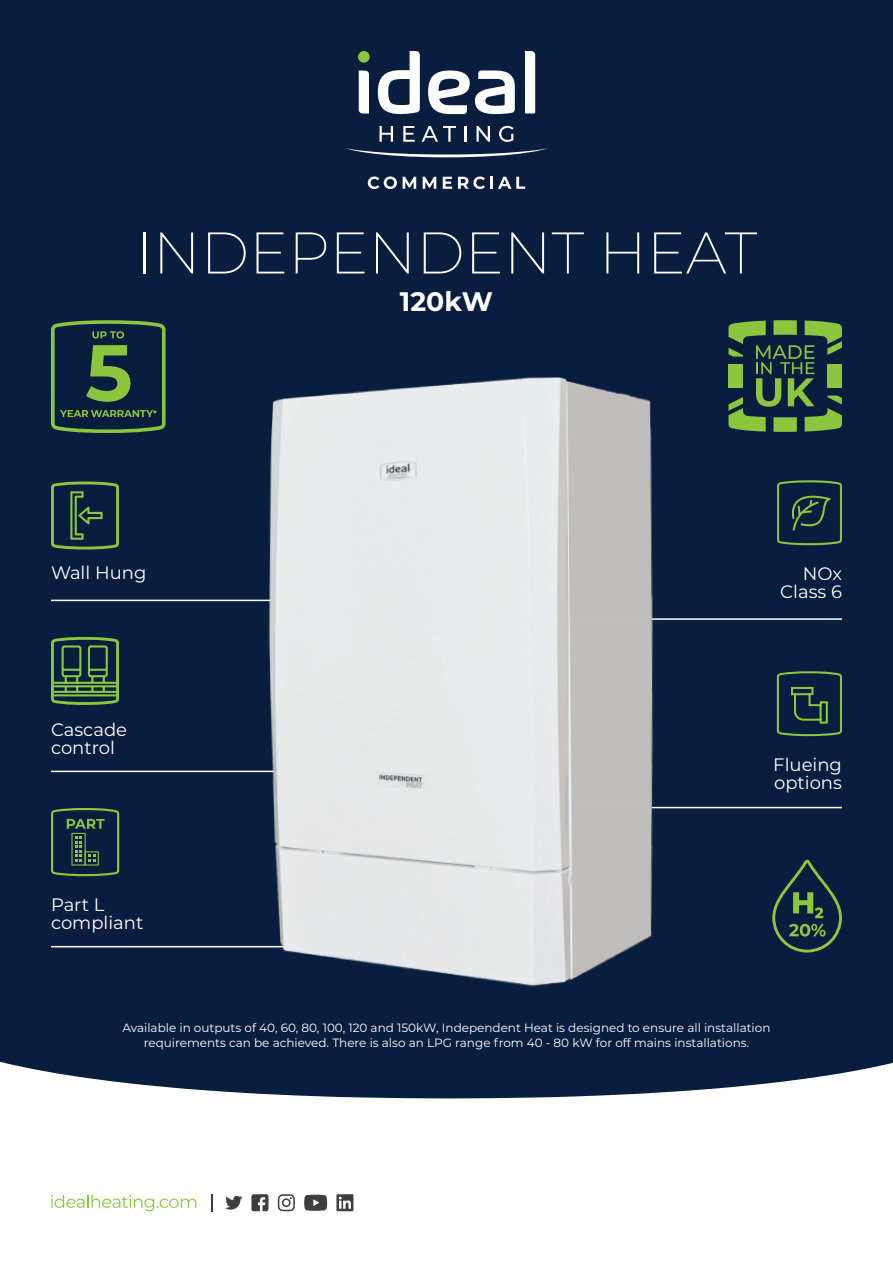
<style>
.page{position:relative;width:893px;height:1263px;background:#fff}
.page>*{position:absolute;margin:0;border:0;box-sizing:border-box;transform-origin:0 0}
.t1{font:200 58.65px "Montserrat";color:#fff}
.t2{font:700 26.85px "Montserrat";color:#fff}
.t3{font:18px/18px "Montserrat";color:#fff}
.t4{font:12px/14.4px "Montserrat";color:#fff;text-align:center}
</style>
<div class="page">
<div style="left:0;top:0;width:893px;height:1098px;background:#091d3e"></div>
<svg style="left:51px;top:1195px;width:145px;height:16px"></svg>
<svg style="left:211px;top:1194px;width:1px;height:17px"></svg>
<svg style="left:251px;top:1194px;width:17px;height:17px"></svg>
<svg style="left:226px;top:1196px;width:16px;height:13px"></svg>
<svg style="left:336px;top:1194px;width:17px;height:17px"></svg>
<svg style="left:278px;top:1194px;width:17px;height:17px"></svg>
<svg style="left:304px;top:1195px;width:23px;height:16px"></svg>
<svg style="left:368px;top:176px;width:29px;height:13px"></svg>
<svg style="left:403px;top:177px;width:13px;height:12px"></svg>
<svg style="left:423px;top:177px;width:13px;height:12px"></svg>
<svg style="left:443px;top:177px;width:9px;height:12px"></svg>
<svg style="left:458px;top:176px;width:67px;height:13px"></svg>
<svg style="left:345px;top:148px;width:203px;height:9px"></svg>
<svg style="left:378px;top:51px;width:42px;height:63px"></svg>
<svg style="left:525px;top:51px;width:10px;height:62px"></svg>
<svg style="left:359px;top:71px;width:10px;height:42px"></svg>
<svg style="left:428px;top:70px;width:87px;height:44px"></svg>
<svg style="left:380px;top:126px;width:13px;height:16px"></svg>
<svg style="left:403px;top:126px;width:12px;height:16px"></svg>
<svg style="left:422px;top:126px;width:34px;height:16px"></svg>
<svg style="left:464px;top:126px;width:2px;height:16px"></svg>
<svg style="left:476px;top:126px;width:14px;height:16px"></svg>
<svg style="left:499px;top:126px;width:14px;height:16px"></svg>
<div style="left:358px;top:51px;width:12px;height:12px;background:#8bc63e;border-radius:50%"></div>
<hr style="left:51px;top:600px;width:247px;height:1px;background:#fff">
<svg style="left:51px;top:481px;width:68px;height:68px"></svg>
<hr style="left:51px;top:771px;width:239px;height:1px;background:#fff">
<svg style="left:51px;top:637px;width:68px;height:68px"></svg>
<svg style="left:51px;top:320px;width:115px;height:113px"></svg>
<svg style="left:51px;top:808px;width:68px;height:68px"></svg>
<hr style="left:51px;top:946px;width:239px;height:1px;background:#fff">
<svg style="left:777px;top:480px;width:65px;height:65px"></svg>
<hr style="left:563px;top:618px;width:279px;height:2px;background:#fff">
<svg style="left:777px;top:671px;width:65px;height:65px"></svg>
<hr style="left:563px;top:807px;width:279px;height:1px;background:#fff">
<svg style="left:728px;top:320px;width:114px;height:112px"></svg>
<svg style="left:772px;top:860px;width:70px;height:92px"></svg>
<img style="left:200px;top:357px;width:551px;height:640px">
<h1 class="t1" style="left:136px;top:213px;width:623px">INDEPENDENT HEAT</h1>
<h2 class="t2" style="left:400px;top:282px;width:95px">120kW</h2>
<h3 class="t3" style="left:51px;top:563px;width:97px">Wall Hung</h3>
<h3 class="t3" style="left:51px;top:720px;width:78px">Cascade control</h3>
<h3 class="t3" style="left:51px;top:895px;width:94px">Part L compliant</h3>
<h3 class="t3" style="left:780px;top:564px;width:63px;text-align:right">NOx<br>Class 6</h3>
<h3 class="t3" style="left:773px;top:754px;width:70px">Flueing options</h3>
<p class="t4" style="left:122px;top:1020px;width:649px">Available in outputs of 40, 60, 80, 100, 120 and 150kW, Independent Heat is designed to ensure all installation requirements can be achieved. There is also an LPG range from 40 - 80 kW for off mains installations.</p>
</div>
